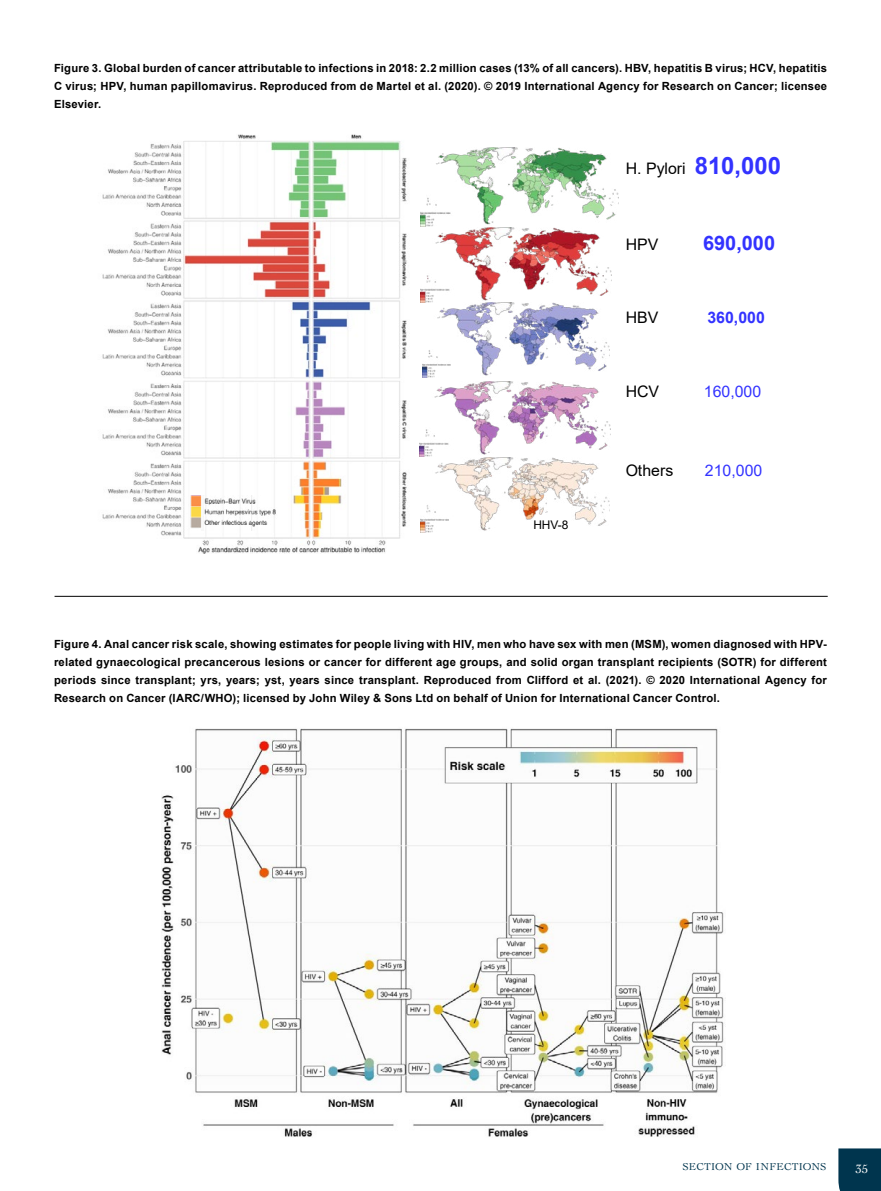
<style>
.page{position:relative;width:881px;height:1191px;background:#fff}
.page>*{position:absolute;margin:0;border:0;box-sizing:border-box;transform-origin:0 0}
.t1{font:700 19.95px "Arial";color:#33f}
.t2{font:15.9px "Arial";color:#000}
.t3{font:15.9px "Arial";color:#33f}
.t4{font:700 15.9px "Arial";color:#33f}
.t5{font:12.75px "Cochin LT Std";color:#fff}
.t6{font:12px "Arial";color:#000}
.t7{font:700 11.25px/18px "Arial";letter-spacing:.02em;color:#000;text-align:justify}
.t8{font:10.5px "Cochin LT Std";letter-spacing:.02em;color:#00354e}
.s1{font-weight:700;font-size:23.85px;color:#33f}
</style>
<div class="page">
<div style="left:838px;top:1148px;width:42px;height:43px;background:#00354e"></div>
<img style="left:421px;top:148px;width:197px;height:78px">
<img style="left:420px;top:227px;width:191px;height:76px">
<img style="left:422px;top:303px;width:187px;height:74px">
<img style="left:420px;top:381px;width:190px;height:151px">
<img style="left:102px;top:134px;width:305px;height:419px">
<img style="left:180px;top:496px;width:101px;height:34px">
<hr style="left:55px;top:596px;width:772px;height:1px;background:#000">
<img style="left:162px;top:728px;width:562px;height:409px">
<p class="t7" style="left:54px;top:59px;width:774px">Figure 3. Global burden of cancer attributable to infections in 2018: 2.2 million cases (13% of all cancers). HBV, hepatitis B virus; HCV, hepatitis C virus; HPV, human papillomavirus. Reproduced from de Martel et al. (2020). © 2019 International Agency for Research on Cancer; licensee Elsevier.</p>
<p class="t2" style="left:625px;top:157px;width:157px">H. Pylori <span class="s1">810,000</span></p>
<p class="t2" style="left:625px;top:233px;width:34px">HPV</p>
<p class="t1" style="left:702px;top:229px;width:73px">690,000</p>
<p class="t2" style="left:625px;top:307px;width:34px">HBV</p>
<p class="t4" style="left:707px;top:306px;width:59px">360,000</p>
<p class="t2" style="left:625px;top:381px;width:35px">HCV</p>
<p class="t3" style="left:703px;top:381px;width:59px">160,000</p>
<p class="t6" style="left:533px;top:516px;width:37px">HHV-8</p>
<p class="t2" style="left:625px;top:459px;width:49px">Others</p>
<p class="t3" style="left:704px;top:459px;width:59px">210,000</p>
<p class="t7" style="left:54px;top:635px;width:774px">Figure 4. Anal cancer risk scale, showing estimates for people living with HIV, men who have sex with men (MSM), women diagnosed with HPV&shy;related gynaecological precancerous lesions or cancer for different age groups, and solid organ transplant recipients (SOTR) for different periods since transplant; yrs, years; yst, years since transplant. Reproduced from Clifford et al. (2021). © 2020 International Agency for Research on Cancer (IARC/WHO); licensed by John Wiley &amp; Sons Ltd on behalf of Union for International Cancer Control.</p>
<p class="t8" style="left:682px;top:1161px;width:145px">SECTION OF INFECTIONS</p>
<p class="t5" style="left:855px;top:1161px;width:14px">35</p>
</div>
